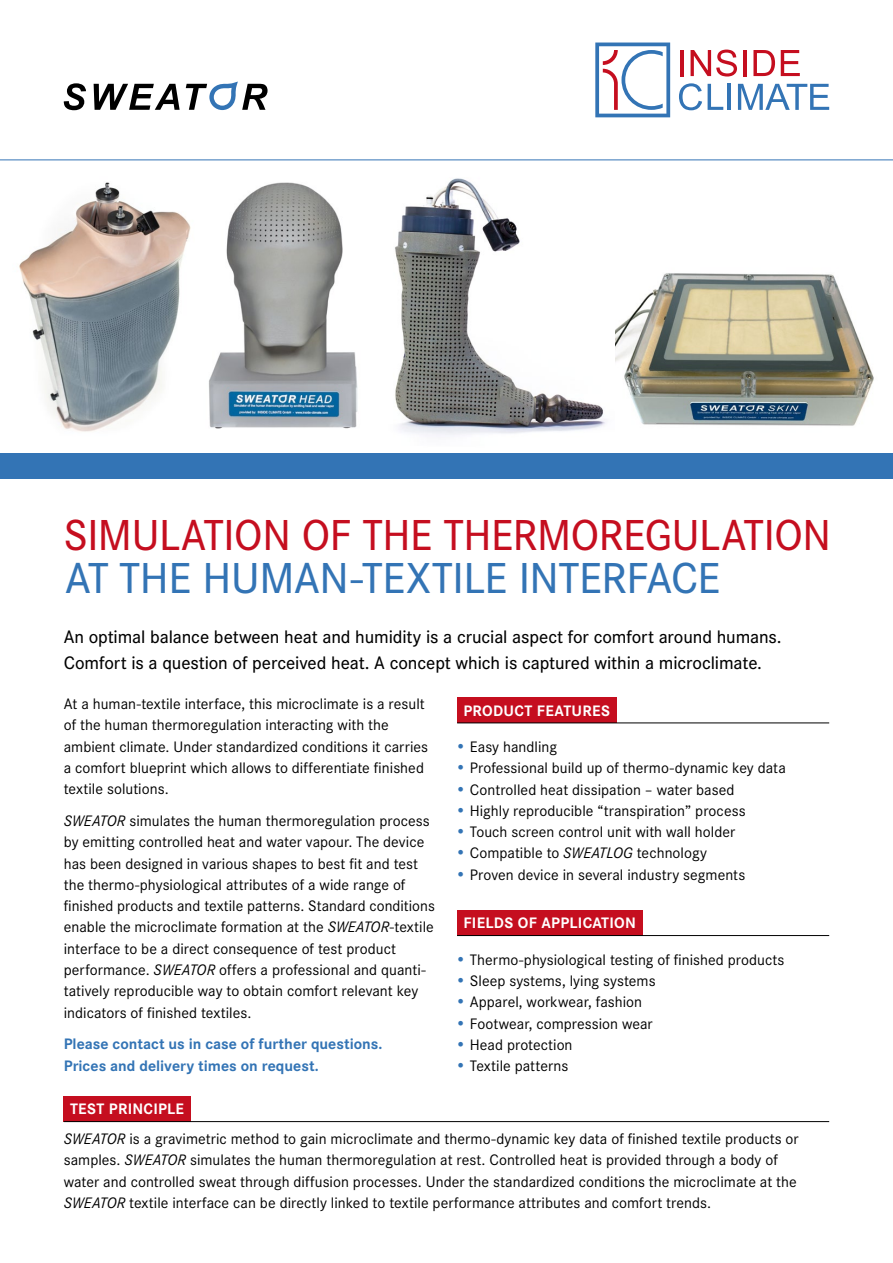
<style>
.page{position:relative;width:893px;height:1263px;background:#fff}
.page>*{position:absolute;margin:0;border:0;box-sizing:border-box;transform-origin:0 0}
.t1{font:500 45px "Corporate S";letter-spacing:-.01em;color:#c50e1f}
.t2{font:500 45px "Corporate S";letter-spacing:-.01em;color:#3374b5}
.t3{font:500 18.75px/25.5px "Corporate S";letter-spacing:-.005em;color:#000}
.t4{font:15.75px/21.3px "Corporate S";color:#000}
.t5{font:700 15.75px/21.3px "Corporate S";letter-spacing:-.005em;color:#3374b5}
.t6{font:700 15.75px "Corporate S";letter-spacing:.02em;color:#fff}
.s1{font-style:italic}
.s2{color:#3374b5}
</style>
<div class="page">
<hr style="left:0;top:159px;width:893px;height:1px;background:#3374b5">
<svg style="left:595px;top:43px;width:75px;height:74px"></svg>
<svg style="left:679px;top:83px;width:23px;height:27px"></svg>
<svg style="left:708px;top:84px;width:15px;height:26px"></svg>
<hr style="left:727px;top:84px;width:4px;height:26px;background:#3374b5">
<svg style="left:738px;top:84px;width:91px;height:26px"></svg>
<hr style="left:680px;top:50px;width:4px;height:26px;background:#c50e1f">
<svg style="left:691px;top:50px;width:46px;height:27px"></svg>
<hr style="left:743px;top:50px;width:4px;height:26px;background:#c50e1f">
<svg style="left:753px;top:50px;width:22px;height:26px"></svg>
<svg style="left:781px;top:50px;width:19px;height:26px"></svg>
<div style="left:457px;top:697px;width:160px;height:26px;background:#c50e1f"></div>
<div style="left:457px;top:910px;width:185px;height:25px;background:#c50e1f"></div>
<hr style="left:457px;top:722px;width:372px;height:1px;background:#000">
<hr style="left:457px;top:935px;width:372px;height:1px;background:#000">
<img style="left:616px;top:273px;width:258px;height:153px">
<div style="left:0;top:453px;width:893px;height:26px;background:#3374b5"></div>
<svg style="left:64px;top:82px;width:204px;height:28px"></svg>
<img style="left:19px;top:182px;width:172px;height:250px">
<img style="left:209px;top:182px;width:149px;height:247px">
<img style="left:395px;top:178px;width:211px;height:258px">
<div style="left:64px;top:1096px;width:127px;height:25px;background:#c50e1f"></div>
<hr style="left:64px;top:1121px;width:765px;height:1px;background:#000">
<h1 class="t1" style="left:64px;top:510px;width:769px">Simulation of the thermoregulation</h1>
<h1 class="t2" style="left:65px;top:552px;width:657px">At the human-textile interface</h1>
<p class="t3" style="left:64px;top:625px;width:719px">An optimal balance between heat and humidity is a crucial aspect for comfort around humans.<br>Comfort is a question of perceived heat. A concept which is captured within a microclimate.</p>
<p class="t6" style="left:463px;top:701px;width:148px">Product features</p>
<p class="t4" style="left:64px;top:693px;width:366px">At a human-textile interface, this microclimate is a result of the human thermoregulation interacting with the ambient climate. Under standardized conditions it carries a comfort blueprint which allows to differentiate finished textile solutions.</p>
<p class="t4" style="left:64px;top:810px;width:373px"><span class="s1">SWEATOR</span> simulates the human thermoregulation process by emitting controlled heat and water vapour. The device has been designed in various shapes to best fit and test the thermo-physiological attributes of a wide range of finished products and textile patterns. Standard conditions enable the microclimate formation at the <span class="s1">SWEATOR</span>-textile interface to be a direct consequence of test product performance. <span class="s1">SWEATOR</span> offers a professional and quanti&shy;tatively reproducible way to obtain comfort relevant key indicators of finished textiles.</p>
<p class="t5" style="left:64px;top:1034px;width:320px">Please contact us in case of further questions.<br>Prices and delivery times on request.</p>
<p class="t4" style="left:457px;top:736px;width:101px"><span class="s2">•</span> Easy handling</p>
<p class="t4" style="left:457px;top:757px;width:330px"><span class="s2">•</span> Professional build up of thermo-dynamic key data</p>
<p class="t4" style="left:457px;top:779px;width:279px"><span class="s2">•</span> Controlled heat dissipation – water based</p>
<p class="t4" style="left:457px;top:800px;width:290px"><span class="s2">•</span> Highly reproducible “transpiration” process</p>
<p class="t4" style="left:457px;top:821px;width:280px"><span class="s2">•</span> Touch screen control unit with wall holder</p>
<p class="t4" style="left:457px;top:843px;width:251px"><span class="s2">•</span> Compatible to <span class="s1">SWEATLOG</span> technology</p>
<p class="t4" style="left:457px;top:864px;width:290px"><span class="s2">•</span> Proven device in several industry segments</p>
<p class="t6" style="left:463px;top:914px;width:174px">Fields of application</p>
<p class="t4" style="left:457px;top:949px;width:329px"><span class="s2">•</span> Thermo-physiological testing of finished products</p>
<p class="t4" style="left:457px;top:970px;width:200px"><span class="s2">•</span> Sleep systems, lying systems</p>
<p class="t4" style="left:457px;top:991px;width:186px"><span class="s2">•</span> Apparel, workwear, fashion</p>
<p class="t4" style="left:457px;top:1013px;width:197px"><span class="s2">•</span> Footwear, compression wear</p>
<p class="t4" style="left:457px;top:1034px;width:117px"><span class="s2">•</span> Head protection</p>
<p class="t4" style="left:457px;top:1055px;width:113px"><span class="s2">•</span> Textile patterns</p>
<p class="t6" style="left:70px;top:1100px;width:115px">Test principle</p>
<p class="t4" style="left:64px;top:1128px;width:736px"><span class="s1">SWEATOR</span> is a gravimetric method to gain microclimate and thermo-dynamic key data of finished textile products or samples. <span class="s1">SWEATOR</span> simulates the human thermoregulation at rest. Controlled heat is provided through a body of water and controlled sweat through diffusion processes. Under the standardized conditions the microclimate at the <span class="s1">SWEATOR</span> textile interface can be directly linked to textile performance attributes and comfort trends.</p>
</div>
